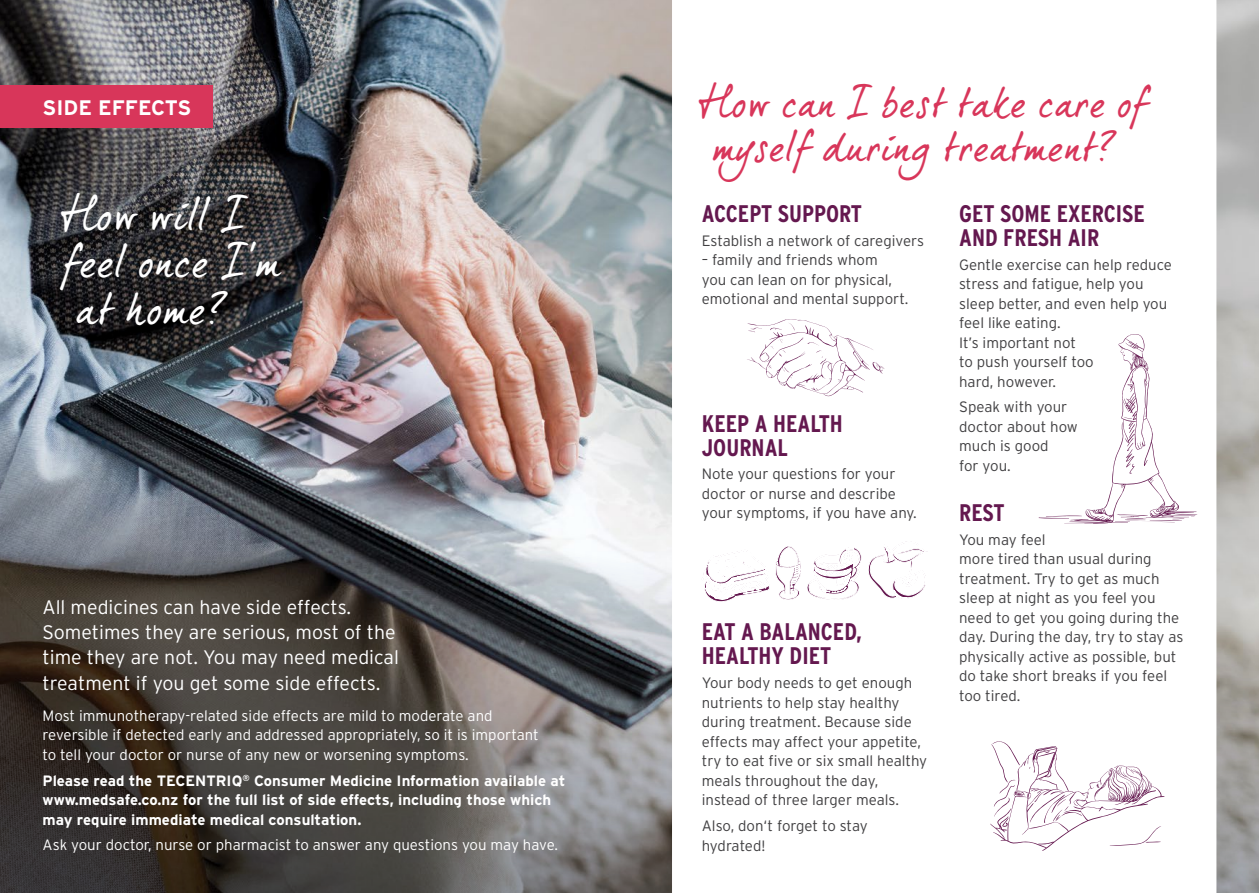
<style>
.page{position:relative;width:1259px;height:893px;background:#fff}
.page>*{position:absolute;margin:0;border:0;box-sizing:border-box;transform-origin:0 0}
.t1{font:45px/47.2px "dear Joe 5 CASUAL P";color:#fff}
.t2{font:42px/44.1px "dear Joe 5 CASUAL P";color:#d8365a}
.t3{font:700 24px/24px "Interstate Condensed";color:#64184f}
.t4{font:700 21px "Interstate";color:#fff}
.t5{font:300 19.5px/25.3px "Interstate";color:#fff}
.t6{font:300 15px/19.5px "Interstate";color:#414042}
.t7{font:300 15px/19.5px "Interstate";color:#fff}
.t8{font:700 15px/19.5px "Interstate";color:#fff}
</style>
<div class="page">
<img style="left:0;top:0;width:1259px;height:893px">
<svg style="left:672px;top:0;width:544px;height:893px"></svg>
<div style="left:0;top:85px;width:213px;height:43px;background:#d8365a"></div>
<svg style="left:747px;top:319px;width:137px;height:77px"></svg>
<svg style="left:1038px;top:334px;width:160px;height:190px"></svg>
<svg style="left:701px;top:541px;width:227px;height:61px"></svg>
<svg style="left:990px;top:739px;width:174px;height:112px"></svg>
<h3 class="t4" style="left:43px;top:96px;width:150px">SIDE EFFECTS</h3>
<h1 class="t1" style="left:64px;top:190px;width:219px">How will I feel once I‘m at home?</h1>
<h3 class="t5" style="left:43px;top:594px;width:358px">All medicines can have side effects.<br>Sometimes they are serious, most of the time they are not. You may need medical treatment if you get some side effects.</h3>
<p class="t7" style="left:43px;top:705px;width:498px">Most immunotherapy-related side effects are mild to moderate and reversible if detected early and addressed appropriately, so it is important to tell your doctor or nurse of any new or worsening symptoms.</p>
<p class="t8" style="left:43px;top:770px;width:524px">Please read the TECENTRIQ<sup>®</sup> Consumer Medicine Information available at www.medsafe.co.nz for the full list of side effects, including those which may require immediate medical consultation.</p>
<p class="t7" style="left:43px;top:835px;width:517px">Ask your doctor, nurse or pharmacist to answer any questions you may have.</p>
<h2 class="t2" style="left:701px;top:79px;width:449px">How can I best take care of myself during treatment?</h2>
<h3 class="t3" style="left:702px;top:201px;width:162px">ACCEPT SUPPORT</h3>
<p class="t6" style="left:702px;top:230px;width:224px">Establish a network of caregivers</p>
<p class="t6" style="left:702px;top:250px;width:208px">– family and friends whom<br>you can lean on for physical, emotional and mental support.</p>
<h3 class="t3" style="left:702px;top:411px;width:143px">KEEP A HEALTH<br>JOURNAL</h3>
<p class="t6" style="left:702px;top:464px;width:216px">Note your questions for your doctor or nurse and describe your symptoms, if you have any.</p>
<h3 class="t3" style="left:702px;top:620px;width:162px">EAT A BALANCED,<br>HEALTHY DIET</h3>
<p class="t6" style="left:702px;top:673px;width:227px">Your body needs to get enough nutrients to help stay healthy during treatment. Because side effects may affect your appetite, try to eat five or six small healthy meals throughout the day, instead of three larger meals.</p>
<p class="t6" style="left:702px;top:816px;width:167px">Also, don‘t forget to stay hydrated!</p>
<h3 class="t3" style="left:959px;top:201px;width:187px">GET SOME EXERCISE<br>AND FRESH AIR</h3>
<p class="t6" style="left:959px;top:254px;width:214px">Gentle exercise can help reduce stress and fatigue, help you sleep better, and even help you feel like eating.<br>It’s important not<br>to push yourself too<br>hard, however.</p>
<p class="t6" style="left:959px;top:397px;width:120px">Speak with your doctor about how much is good<br>for you.</p>
<h3 class="t3" style="left:959px;top:500px;width:47px">REST</h3>
<p class="t6" style="left:959px;top:529px;width:226px">You may feel<br>more tired than usual during treatment. Try to get as much sleep at night as you feel you need to get you going during the day. During the day, try to stay as physically active as possible, but do take short breaks if you feel too tired.</p>
</div>
